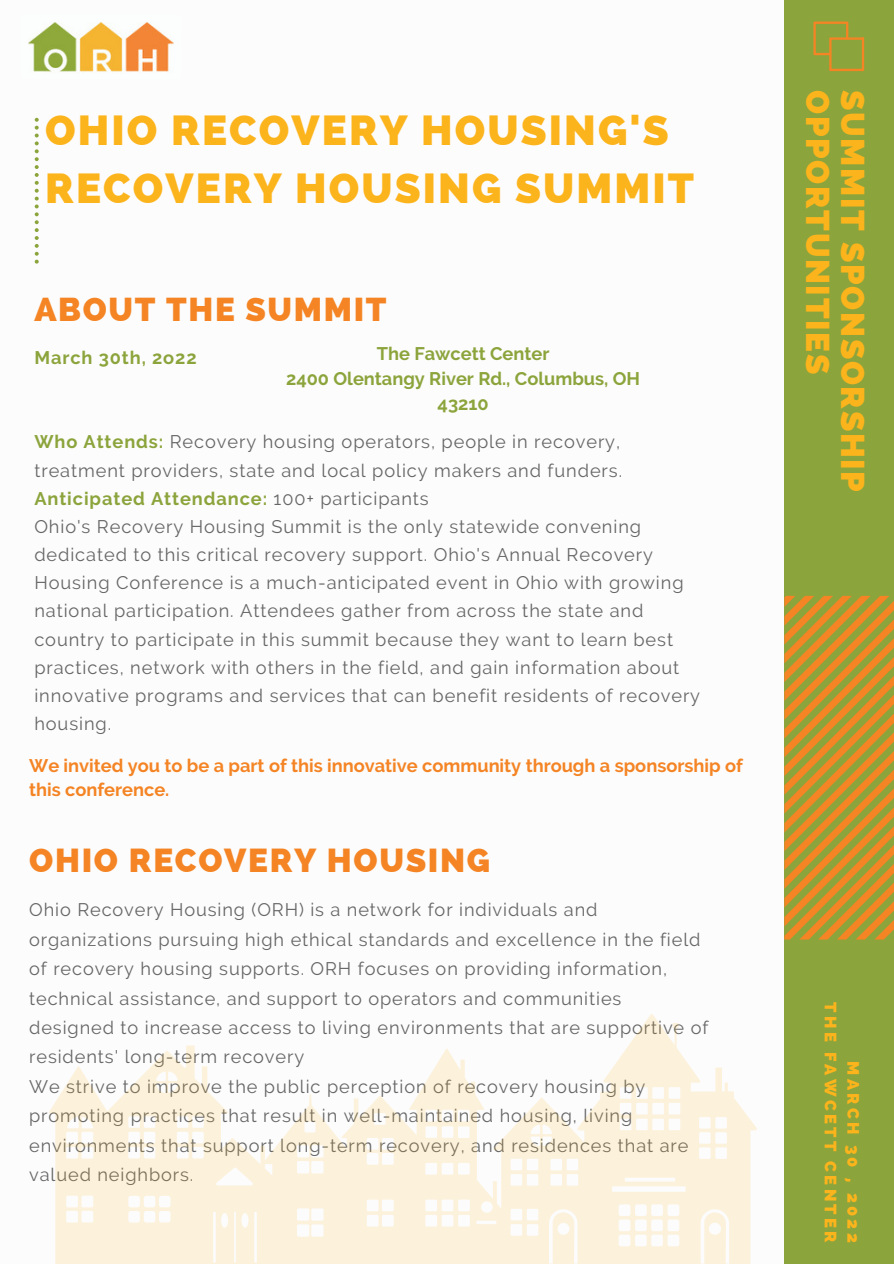
<style>
.page{position:relative;width:894px;height:1264px;background:#fff}
.page>*{position:absolute;margin:0;border:0;box-sizing:border-box;transform-origin:0 0}
.t1{font:800 42px/58.5px "Raleway";letter-spacing:.05em;color:#fcb41c}
.t2{font:800 33.3px "Raleway";letter-spacing:.05em;color:#f48424}
.t3{font:800 33.15px "Raleway";letter-spacing:.05em;color:#fcb41c}
.t4{font:800 33.15px "Raleway";letter-spacing:.05em;color:#f48424}
.t5{font:18.15px/29.4px "Raleway";letter-spacing:.05em;color:#666}
.t6{font:700 18.15px/24.8px "Raleway";color:#f48424}
.t7{font:700 18.15px/24.8px "Raleway";color:#8ca43c;text-align:center}
.t8{font:700 18.15px "Raleway";letter-spacing:.05em;color:#8ca43c}
.t9{font:800 16.5px "Raleway";letter-spacing:.2em;color:#fcb41c}
.s1{font-weight:700;color:#8ca43c}
.s2{font-weight:400;color:#666}
</style>
<div class="page">
<div style="left:784px;top:0;width:109px;height:1263px;background:#8ca43c"></div>
<svg style="left:813px;top:22px;width:50px;height:49px"></svg>
<svg style="left:35px;top:118px;width:4px;height:145px"></svg>
<img style="left:28px;top:22px;width:146px;height:50px">
<svg style="left:784px;top:596px;width:109px;height:343px"></svg>
<svg style="left:49px;top:1014px;width:708px;height:249px;fill:#fcf1db"></svg>
<p class="t1" style="left:45px;top:101px;width:650px">OHIO RECOVERY HOUSING'S<br>RECOVERY HOUSING SUMMIT</p>
<p class="t4" style="left:34px;top:290px;width:353px">ABOUT THE SUMMIT</p>
<p class="t8" style="left:34px;top:347px;width:164px">March 30th, 2o22</p>
<p class="t7" style="left:377px;top:342px;width:174px">The Fawcett Center</p>
<p class="t7" style="left:286px;top:366px;width:355px">2400 Olentangy River Rd., Columbus, OH<br>43210</p>
<p class="t5" style="left:34px;top:428px;width:589px;line-height:28.2px"><span class="s1">Who Attends:</span> Recovery housing operators, people in recovery, treatment providers, state and local policy makers and funders.</p>
<p class="t8" style="left:34px;top:487px;width:396px">Anticipated Attendance: <span class="s2">100+ participants</span></p>
<p class="t5" style="left:34px;top:512px;width:667px;line-height:28.2px">Ohio's Recovery Housing Summit is the only statewide convening dedicated to this critical recovery support. Ohio's Annual Recovery Housing Conference is a much-anticipated event in Ohio with growing national participation. Attendees gather from across the state and country to participate in this summit because they want to learn best practices, network with others in the field, and gain information about innovative programs and services that can benefit residents of recovery housing.</p>
<p class="t6" style="left:29px;top:752px;width:715px">We invited you to be a part of this innovative community through a sponsorship of this conference.</p>
<p class="t2" style="left:29px;top:841px;width:462px">OHIO RECOVERY HOUSING</p>
<p class="t5" style="left:29px;top:895px;width:680px">Ohio Recovery Housing (ORH) is a network for individuals and organizations pursuing high ethical standards and excellence in the field of recovery housing supports. ORH focuses on providing information, technical assistance, and support to operators and communities designed to increase access to living environments that are supportive of residents' long-term recovery</p>
<p class="t5" style="left:29px;top:1071px;width:660px">We strive to improve the public perception of recovery housing by promoting practices that result in well-maintained housing, living environments that support long-term recovery, and residences that are valued neighbors.</p>
<p class="t3" style="left:837px;top:90px;width:285px;rotate:90deg">OPPORTUNITIES</p>
<p class="t3" style="left:872px;top:90px;width:403px;rotate:90deg">SUMMIT SPONSORSHIP</p>
<p class="t9" style="left:840px;top:1002px;width:242px;rotate:90deg">THE FAWCETT CENTER</p>
<p class="t9" style="left:862px;top:1061px;width:183px;rotate:90deg">MARCH 30 , 2022</p>
</div>
